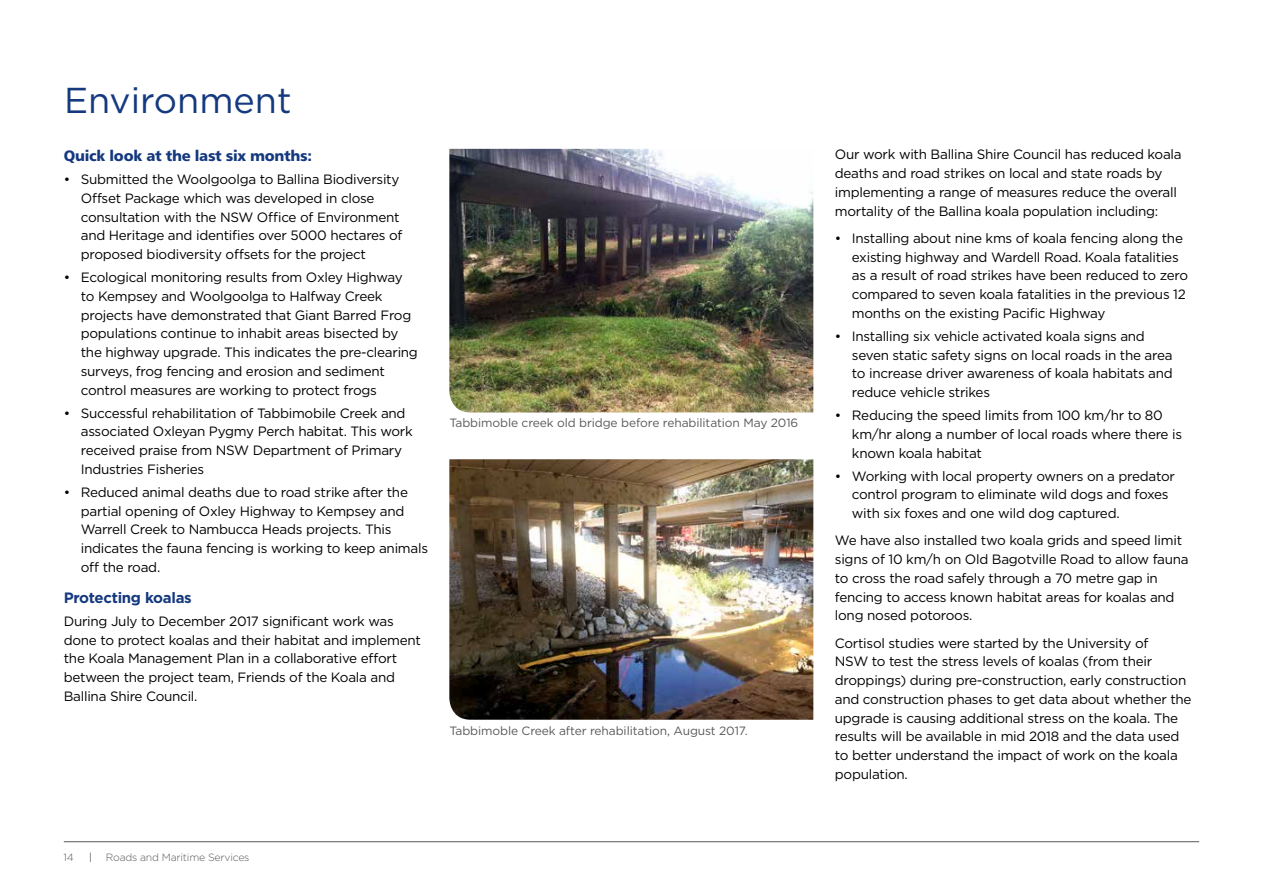
<style>
.page{position:relative;width:1263px;height:893px;background:#fff}
.page>*{position:absolute;margin:0;border:0;box-sizing:border-box;transform-origin:0 0}
.HEADING_3{font:36px "Gotham";color:#15397f}
.SUB_HEAD_2{font:700 15px "Trans Text Bd";letter-spacing:-.02em;color:#15397f}
.SUB_HEAD_2-2{font:700 15px "Gotham";letter-spacing:-.02em;color:#15397f}
.BODY_2{font:13.5px/18.8px "Gotham";letter-spacing:-.02em;color:#000}
.CAPTIONS_GREY_LEFT{font:12px "Gotham";letter-spacing:-.01em;color:#58595b}
.t1{font:300 10.5px "Gotham";letter-spacing:-.02em;color:#58595b}
.s1{font-size:13.5px}
</style>
<div class="page">
<hr style="left:64px;top:841px;width:1135px;height:1px;background:#58595b">
<img style="left:449px;top:459px;width:364px;height:261px">
<img style="left:449px;top:149px;width:364px;height:263px">
<p class="HEADING_3" style="left:64px;top:77px;width:229px">Environment</p>
<p class="SUB_HEAD_2" style="left:64px;top:146px;width:250px">Quick look at the last six months:</p>
<p class="BODY_2" style="left:81px;top:170px;width:323px;text-indent:-17px">• Submitted the Woolgoolga to Ballina Biodiversity Offset Package which was developed in close consultation with the NSW Office of Environment and Heritage and identifies over 5000 hectares of proposed biodiversity offsets for the project</p>
<p class="BODY_2" style="left:81px;top:268px;width:339px;text-indent:-17px">• Ecological monitoring results from Oxley Highway to Kempsey and Woolgoolga to Halfway Creek projects have demonstrated that Giant Barred Frog populations continue to inhabit areas bisected by the highway upgrade. This indicates the pre-clearing surveys, frog fencing and erosion and sediment control measures are working to protect frogs</p>
<p class="BODY_2" style="left:81px;top:403px;width:333px;text-indent:-17px">• Successful rehabilitation of Tabbimobile Creek and associated Oxleyan Pygmy Perch habitat. This work received praise from NSW Department of Primary Industries Fisheries</p>
<p class="BODY_2" style="left:81px;top:482px;width:349px;text-indent:-17px">• Reduced animal deaths due to road strike after the partial opening of Oxley Highway to Kempsey and Warrell Creek to Nambucca Heads projects. This indicates the fauna fencing is working to keep animals off the road.</p>
<p class="SUB_HEAD_2-2" style="left:64px;top:587px;width:129px">Protecting koalas</p>
<p class="BODY_2" style="left:64px;top:611px;width:359px">During July to December 2017 significant work was done to protect koalas and their habitat and implement the Koala Management Plan in a collaborative effort between the project team, Friends of the Koala and Ballina Shire Council.</p>
<p class="CAPTIONS_GREY_LEFT" style="left:449px;top:415px;width:350px">Tabbimoble creek old bridge before rehabilitation May 2016</p>
<p class="CAPTIONS_GREY_LEFT" style="left:449px;top:723px;width:300px">Tabbimoble Creek after rehabilitation, August 2017.</p>
<p class="t1" style="left:63px;top:851px;width:188px">14 <span class="s1">I</span> Roads and Maritime Services</p>
<p class="BODY_2" style="left:835px;top:145px;width:348px">Our work with Ballina Shire Council has reduced koala deaths and road strikes on local and state roads by implementing a range of measures reduce the overall mortality of the Ballina koala population including:</p>
<p class="BODY_2" style="left:852px;top:228px;width:338px;text-indent:-17px">• Installing about nine kms of koala fencing along the existing highway and Wardell Road. Koala fatalities as a result of road strikes have been reduced to zero compared to seven koala fatalities in the previous 12 months on the existing Pacific Highway</p>
<p class="BODY_2" style="left:852px;top:326px;width:322px;text-indent:-17px">• Installing six vehicle activated koala signs and seven static safety signs on local roads in the area to increase driver awareness of koala habitats and reduce vehicle strikes</p>
<p class="BODY_2" style="left:852px;top:406px;width:332px;text-indent:-17px">• Reducing the speed limits from 100 km/hr to 80 km/hr along a number of local roads where there is known koala habitat</p>
<p class="BODY_2" style="left:852px;top:466px;width:325px;text-indent:-17px">• Working with local property owners on a predator control program to eliminate wild dogs and foxes with six foxes and one wild dog captured.</p>
<p class="BODY_2" style="left:835px;top:531px;width:355px">We have also installed two koala grids and speed limit signs of 10 km/h on Old Bagotville Road to allow fauna to cross the road safely through a 70 metre gap in fencing to access known habitat areas for koalas and long nosed potoroos.</p>
<p class="BODY_2" style="left:835px;top:633px;width:358px">Cortisol studies were started by the University of<br>NSW to test the stress levels of koalas (from their droppings) during pre-construction, early construction and construction phases to get data about whether the upgrade is causing additional stress on the koala. The results will be available in mid 2018 and the data used to better understand the impact of work on the koala population.</p>
</div>
